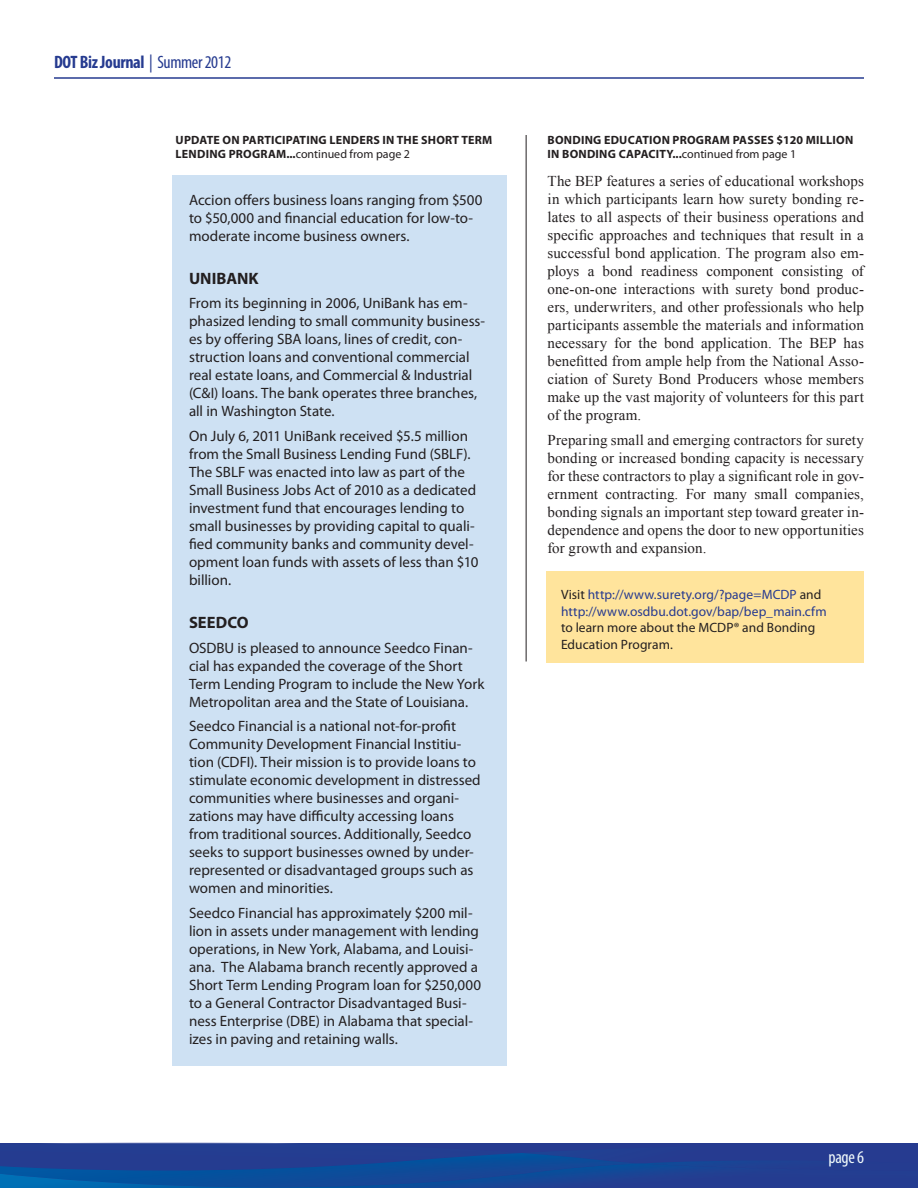
<style>
.page{position:relative;width:918px;height:1188px;background:#fff}
.page>*{position:absolute;margin:0;border:0;box-sizing:border-box;transform-origin:0 0}
.t1{font:700 condensed 18px "Myriad Pro";letter-spacing:-.02em;color:#263b90}
.t2{font:condensed 18px "Myriad Pro";color:#f0f9fb}
.Sidebar_text{font:700 16.5px "Myriad Pro";letter-spacing:.005em;color:#231f20}
.Sidebar_text-2{font:15px/18px "Myriad Pro";color:#231f20}
.TEXT{font:15px/18px "Times New Roman";letter-spacing:.005em;color:#231f20;text-align:justify}
.story_end_box{font:13.5px/16.5px "Myriad Pro";letter-spacing:.005em;color:#273a8f}
.t3{font:700 12px/14.4px "Myriad Pro";letter-spacing:.02em;color:#231f20}
.s1{font-weight:400}
.s2{color:#231f20}
</style>
<div class="page">
<div style="left:172px;top:176px;width:335px;height:890px;background:#cee1f3"></div>
<svg style="left:0;top:1142px;width:918px;height:21px"></svg>
<img style="left:0;top:1187px;width:918px;height:1px">
<img style="left:640px;top:1160px;width:278px;height:3px">
<img style="left:0;top:1163px;width:918px;height:24px">
<hr style="left:54px;top:77px;width:810px;height:2px;background:#263b90">
<div style="left:546px;top:571px;width:318px;height:92px;background:#ffe49c"></div>
<hr style="left:526px;top:135px;width:1px;height:527px;background:#231f20">
<p class="t1" style="left:54px;top:51px;width:179px">DOT Biz Journal <span class="s1">| Summer 2012</span></p>
<p class="t3" style="left:176px;top:132px;width:318px">UPDATE ON PARTICIPATING LENDERS IN THE SHORT TERM<br>LENDING PROGRAM...<span class="s1">continued from page 2</span></p>
<p class="Sidebar_text-2" style="left:189px;top:190px;width:295px">Accion offers business loans ranging from $500 to $50,000 and financial education for low-to&shy;moderate income business owners.</p>
<p class="Sidebar_text" style="left:189px;top:267px;width:71px">UNIBANK</p>
<p class="Sidebar_text-2" style="left:189px;top:294px;width:298px">From its beginning in 2006, UniBank has em&shy;phasized lending to small community business&shy;es by offering SBA loans, lines of credit, con&shy;struction loans and conventional commercial real estate loans, and Commercial &amp; Industrial (C&amp;I) loans. The bank operates three branches, all in Washington State.</p>
<p class="Sidebar_text-2" style="left:189px;top:427px;width:291px">On July 6, 2011 UniBank received $5.5 million from the Small Business Lending Fund (SBLF).<br>The SBLF was enacted into law as part of the Small Business Jobs Act of 2010 as a dedicated investment fund that encourages lending to small businesses by providing capital to quali&shy;fied community banks and community devel&shy;opment loan funds with assets of less than $10 billion.</p>
<p class="Sidebar_text" style="left:189px;top:611px;width:61px">SEEDCO</p>
<p class="Sidebar_text-2" style="left:189px;top:638px;width:297px">OSDBU is pleased to announce Seedco Finan&shy;cial has expanded the coverage of the Short Term Lending Program to include the New York Metropolitan area and the State of Louisiana.</p>
<p class="Sidebar_text-2" style="left:189px;top:717px;width:293px">Seedco Financial is a national not-for-profit Community Development Financial Institiu&shy;tion (CDFI). Their mission is to provide loans to stimulate economic development in distressed communities where businesses and organi&shy;zations may have difficulty accessing loans from traditional sources. Additionally, Seedco seeks to support businesses owned by under&shy;represented or disadvantaged groups such as women and minorities.</p>
<p class="Sidebar_text-2" style="left:189px;top:904px;width:294px">Seedco Financial has approximately $200 mil&shy;lion in assets under management with lending operations, in New York, Alabama, and Louisi&shy;ana. The Alabama branch recently approved a Short Term Lending Program loan for $250,000 to a General Contractor Disadvantaged Busi&shy;ness Enterprise (DBE) in Alabama that special&shy;izes in paving and retaining walls.</p>
<p class="t3" style="left:548px;top:132px;width:307px">BONDING EDUCATION PROGRAM PASSES $120 MILLION<br>IN BONDING CAPACITY...<span class="s1">continued from page 1</span></p>
<p class="TEXT" style="left:548px;top:172px;width:318px">The BEP features a series of educational workshops in which participants learn how surety bonding re&shy;lates to all aspects of their business operations and specific approaches and techniques that result in a successful bond application. The program also em&shy;ploys a bond readiness component consisting of one-on-one interactions with surety bond produc&shy;ers, underwriters, and other professionals who help participants assemble the materials and information necessary for the bond application. The BEP has benefitted from ample help from the National Asso&shy;ciation of Surety Bond Producers whose members make up the vast majority of volunteers for this part of the program.</p>
<p class="TEXT" style="left:548px;top:430px;width:318px">Preparing small and emerging contractors for surety bonding or increased bonding capacity is necessary for these contractors to play a significant role in gov&shy;ernment contracting. For many small companies, bonding signals an important step toward greater in&shy;dependence and opens the door to new opportunities for growth and expansion.</p>
<p class="story_end_box" style="left:561px;top:586px;width:267px"><span class="s2">Visit</span> http://www.surety.org/?page=MCDP <span class="s2">and </span>http://www.osdbu.dot.gov/bap/bep_main.cfm <span class="s2">to learn more about the MCDP® and Bonding Education Program.</span></p>
<p class="t2" style="left:829px;top:1146px;width:37px">page 6</p>
</div>
